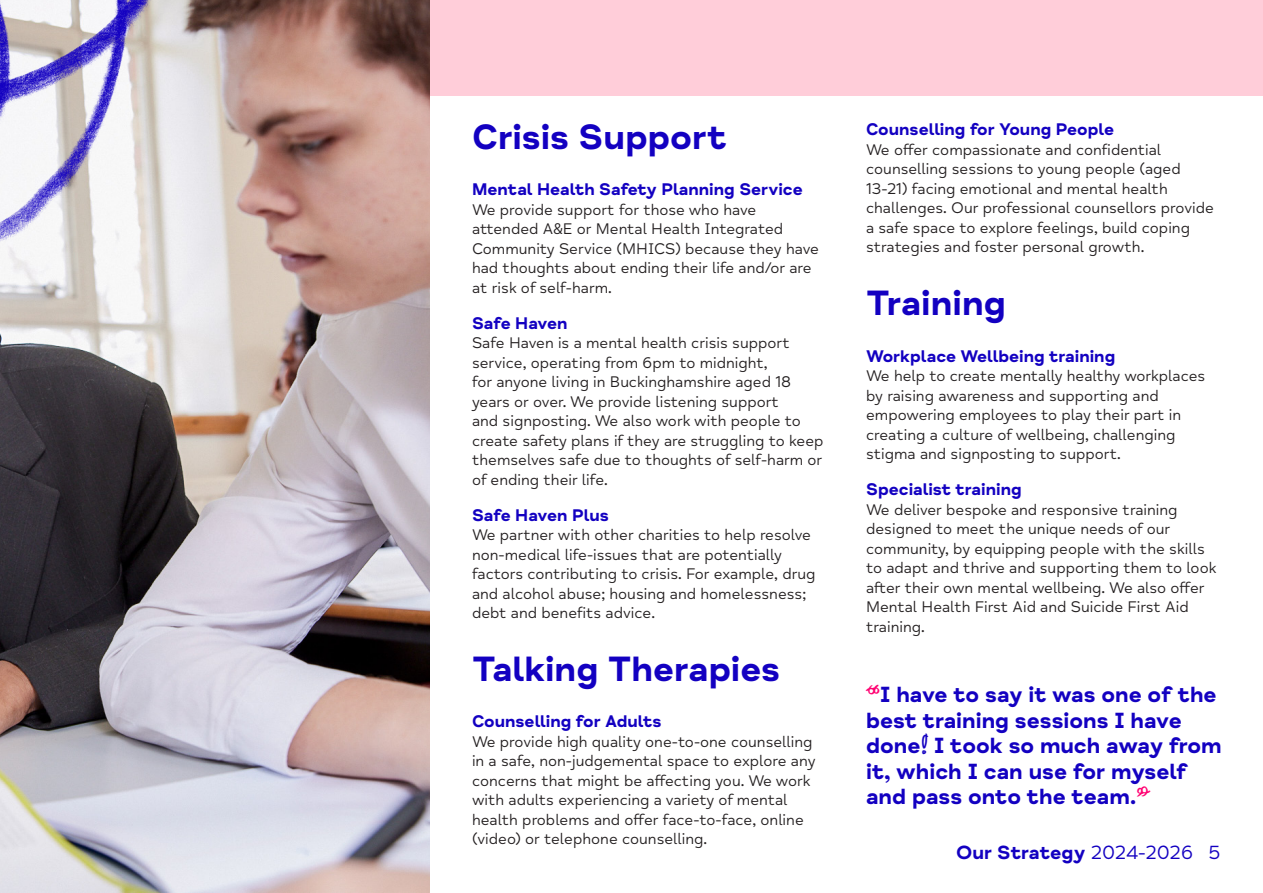
<style>
.page{position:relative;width:1263px;height:893px;background:#fff}
.page>*{position:absolute;margin:0;border:0;box-sizing:border-box;transform-origin:0 0}
.t1{font:36px "Mind Meridian Display";color:#1300c1}
.t2{font:22.5px/25.5px "Mind Meridian Display";color:#1300c1}
.t3{font:700 19.5px "Mind Meridian";color:#1300c1}
.t4{font:700 17.25px "Mind Meridian";color:#1300c1}
.t5{font:15.75px/19.5px "Mind Meridian";color:#231f20}
.s1{color:#ff0071}
.s2{font-weight:400}
</style>
<div class="page">
<div style="left:0;top:0;width:1263px;height:96px;background:#ffcdd9"></div>
<img style="left:0;top:0;width:429px;height:893px">
<img style="left:0;top:0;width:221px;height:283px">
<p class="t1" style="left:472px;top:115px;width:256px">Crisis Support</p>
<p class="t4" style="left:472px;top:179px;width:332px">Mental Health Safety Planning Service</p>
<p class="t5" style="left:472px;top:200px;width:348px">We provide support for those who have attended A&amp;E or Mental Health Integrated Community Service (MHICS) because they have had thoughts about ending their life and/or are at risk of self-harm.</p>
<p class="t4" style="left:472px;top:313px;width:97px">Safe Haven</p>
<p class="t5" style="left:472px;top:333px;width:353px">Safe Haven is a mental health crisis support service, operating from 6pm to midnight,<br>for anyone living in Buckinghamshire aged 18 years or over. We provide listening support<br>and signposting. We also work with people to create safety plans if they are struggling to keep themselves safe due to thoughts of self-harm or of ending their life.</p>
<p class="t4" style="left:472px;top:505px;width:138px">Safe Haven Plus</p>
<p class="t5" style="left:472px;top:525px;width:345px">We partner with other charities to help resolve non-medical life-issues that are potentially factors contributing to crisis. For example, drug and alcohol abuse; housing and homelessness; debt and benefits advice.</p>
<p class="t1" style="left:472px;top:647px;width:310px">Talking Therapies</p>
<p class="t4" style="left:472px;top:711px;width:191px">Counselling for Adults</p>
<p class="t5" style="left:472px;top:732px;width:345px">We provide high quality one-to-one counselling in a safe, non-judgemental space to explore any concerns that might be affecting you. We work with adults experiencing a variety of mental health problems and offer face-to-face, online (video) or telephone counselling.</p>
<p class="t4" style="left:866px;top:119px;width:249px">Counselling for Young People</p>
<p class="t5" style="left:866px;top:140px;width:349px">We offer compassionate and confidential counselling sessions to young people (aged 13-21) facing emotional and mental health challenges. Our professional counsellors provide a safe space to explore feelings, build coping strategies and foster personal growth.</p>
<p class="t1" style="left:866px;top:281px;width:141px">Training</p>
<p class="t4" style="left:866px;top:345px;width:251px">Workplace Wellbeing training</p>
<p class="t5" style="left:866px;top:366px;width:341px">We help to create mentally healthy workplaces by raising awareness and supporting and empowering employees to play their part in creating a culture of wellbeing, challenging stigma and signposting to support.</p>
<p class="t4" style="left:866px;top:479px;width:157px">Specialist training</p>
<p class="t5" style="left:866px;top:500px;width:352px">We deliver bespoke and responsive training designed to meet the unique needs of our community, by equipping people with the skills to adapt and thrive and supporting them to look after their own mental wellbeing. We also offer Mental Health First Aid and Suicide First Aid training.</p>
<p class="t2" style="left:866px;top:684px;width:357px"><span class="s1">“</span>I have to say it was one of the best training sessions I have done! I took so much away from it, which I can use for myself and pass onto the team.<span class="s1">”</span></p>
<p class="t3" style="left:956px;top:841px;width:266px">Our Strategy <span class="s2">2024-2026 5</span></p>
</div>
